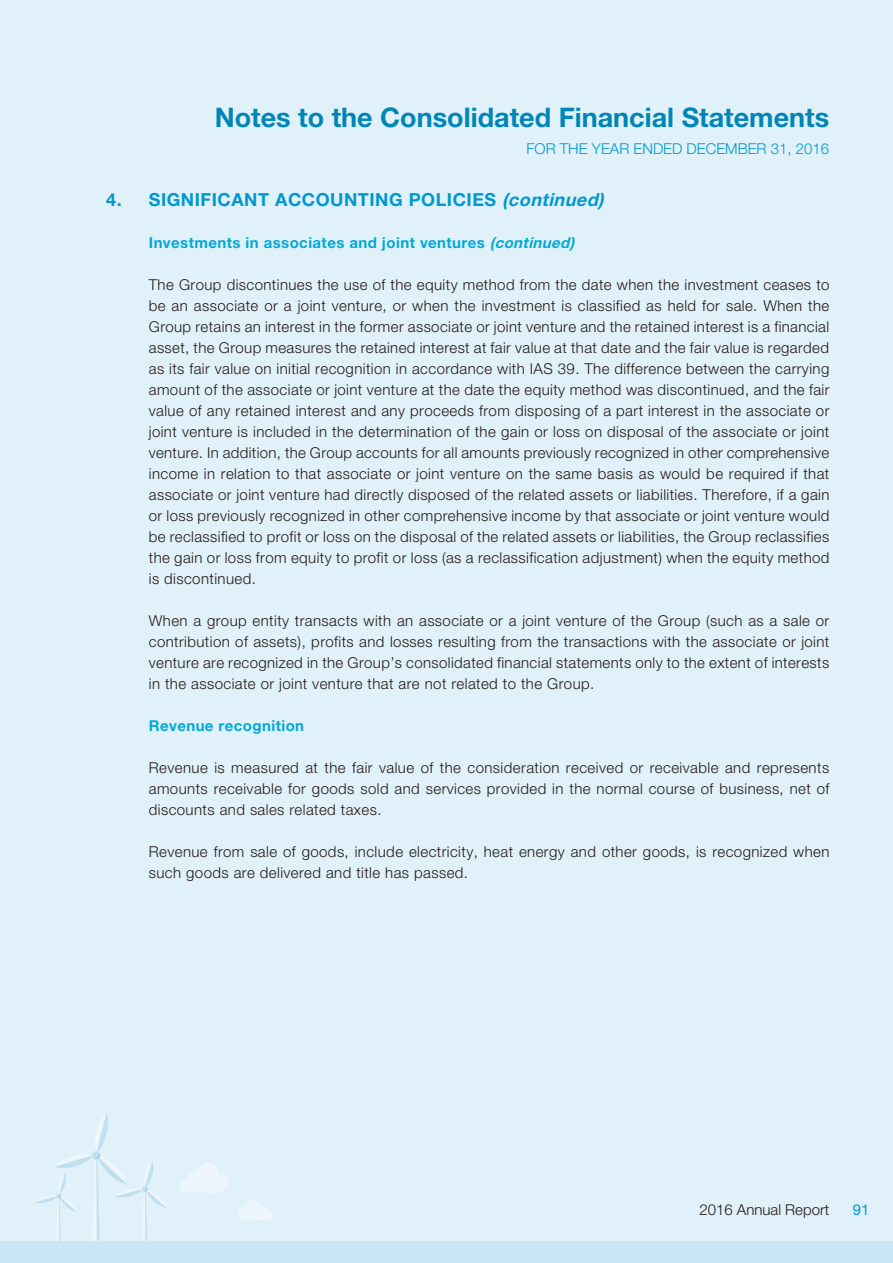
<style>
.page{position:relative;width:893px;height:1263px;background:#e1f1fa}
.page>*{position:absolute;margin:0;border:0;box-sizing:border-box;transform-origin:0 0}
.t1{font:700 27px "Helvetica Neue LT Std";color:#0086b6}
._01_Heading_1{font:700 18px "Helvetica Neue LT Std";letter-spacing:.03em;color:#0098cf}
._00_Body_text{font:300 15px/21px "Helvetica Neue LT Std";letter-spacing:.03em;color:#231916;text-align:justify}
._02_Heading_2{font:700 15px "Helvetica Neue LT Std";letter-spacing:.03em;color:#00a9d8}
.t2{font:300 15px "Helvetica Neue LT Std";color:#0098cf}
._00_Body_text-2{font:300 15px "Helvetica Neue LT Std";color:#231916}
.t3{font:15px "Helvetica Neue LT Std";color:#0098cf}
.s1{font-style:italic}
</style>
<div class="page">
<svg style="left:181px;top:1163px;width:47px;height:29px"></svg>
<svg style="left:239px;top:1200px;width:33px;height:20px"></svg>
<svg style="left:34px;top:1113px;width:133px;height:129px"></svg>
<div style="left:0;top:1242px;width:893px;height:21px;background:#cbe6f5"></div>
<h1 class="t1" style="left:215px;top:100px;width:616px">Notes to the Consolidated Financial Statements</h1>
<p class="t2" style="left:526px;top:140px;width:304px">FOR THE YEAR ENDED DECEMBER 31, 2016</p>
<p class="_01_Heading_1" style="left:106px;top:189px;width:499px">4. SIGNIFICANT ACCOUNTING POLICIES <span class="s1">(continued)</span></p>
<p class="_02_Heading_2" style="left:149px;top:234px;width:427px">Investments in associates and joint ventures <span class="s1">(continued)</span></p>
<p class="_00_Body_text" style="left:149px;top:274px;width:682px">The Group discontinues the use of the equity method from the date when the investment ceases to be an associate or a joint venture, or when the investment is classified as held for sale. When the Group retains an interest in the former associate or joint venture and the retained interest is a financial asset, the Group measures the retained interest at fair value at that date and the fair value is regarded as its fair value on initial recognition in accordance with IAS 39. The difference between the carrying amount of the associate or joint venture at the date the equity method was discontinued, and the fair value of any retained interest and any proceeds from disposing of a part interest in the associate or joint venture is included in the determination of the gain or loss on disposal of the associate or joint venture. In addition, the Group accounts for all amounts previously recognized in other comprehensive income in relation to that associate or joint venture on the same basis as would be required if that associate or joint venture had directly disposed of the related assets or liabilities. Therefore, if a gain or loss previously recognized in other comprehensive income by that associate or joint venture would be reclassified to profit or loss on the disposal of the related assets or liabilities, the Group reclassifies the gain or loss from equity to profit or loss (as a reclassification adjustment) when the equity method is discontinued.</p>
<p class="_00_Body_text" style="left:149px;top:610px;width:682px">When a group entity transacts with an associate or a joint venture of the Group (such as a sale or contribution of assets), profits and losses resulting from the transactions with the associate or joint venture are recognized in the Group’s consolidated financial statements only to the extent of interests in the associate or joint venture that are not related to the Group.</p>
<p class="_02_Heading_2" style="left:149px;top:717px;width:157px">Revenue recognition</p>
<p class="_00_Body_text" style="left:149px;top:757px;width:682px">Revenue is measured at the fair value of the consideration received or receivable and represents amounts receivable for goods sold and services provided in the normal course of business, net of discounts and sales related taxes.</p>
<p class="_00_Body_text" style="left:149px;top:841px;width:682px">Revenue from sale of goods, include electricity, heat energy and other goods, is recognized when such goods are delivered and title has passed.</p>
<p class="_00_Body_text-2" style="left:699px;top:1200px;width:131px">2016 Annual Report</p>
<p class="t3" style="left:853px;top:1200px;width:18px">91</p>
</div>
